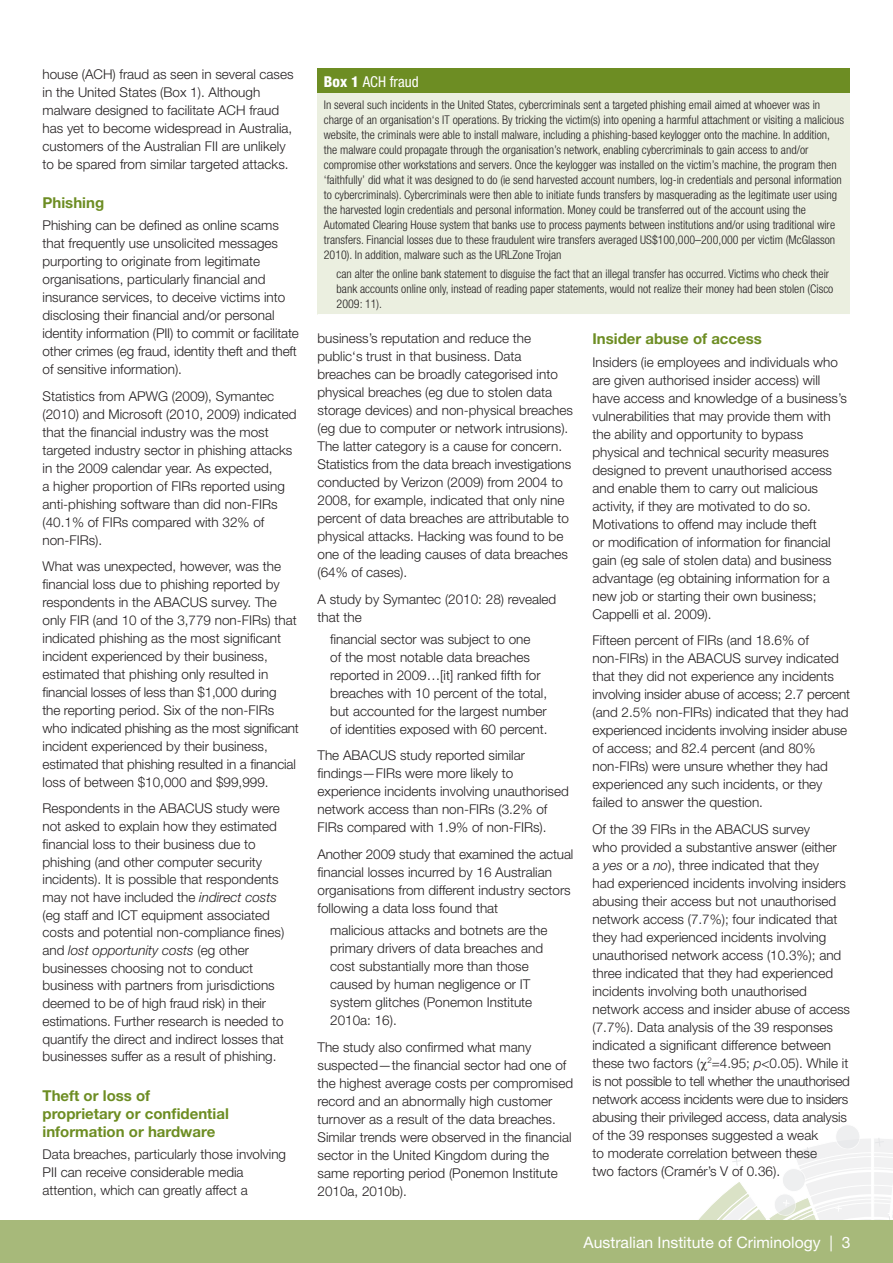
<style>
.page{position:relative;width:893px;height:1263px;background:#fff}
.page>*{position:absolute;margin:0;border:0;box-sizing:border-box;transform-origin:0 0}
.page_numbers{font:15.75px "Helvetica Neue LT";color:#fff}
.t1{font:700 15px/18px "Helvetica Neue LT";color:#6d8d23}
.Table_H1{font:condensed 15px "Helvetica Neue LT";color:#fff}
.body{font:300 13.5px/18px "Helvetica Neue LT";color:#231f20}
.body_before_bullet{font:300 13.5px/18px "Helvetica Neue LT";color:#231f20}
.Table_body{font:300 condensed 12px/15px "Helvetica Neue LT";color:#231f20}
.s1{font-style:italic}
.s2{font-weight:800}
</style>
<div class="page">
<svg style="left:661px;top:1125px;width:232px;height:95px"></svg>
<div style="left:0;top:1220px;width:893px;height:43px;background:#a7b97a"></div>
<div style="left:317px;top:68px;width:533px;height:25px;background:#6d8d23"></div>
<div style="left:317px;top:93px;width:533px;height:221px;background:#ebefe0"></div>
<p class="body" style="left:43px;top:65px;width:253px">house (ACH) fraud as seen in several cases in the United States (Box 1). Although malware designed to facilitate ACH fraud has yet to become widespread in Australia, customers of the Australian FII are unlikely to be spared from similar targeted attacks.</p>
<h2 class="t1" style="left:43px;top:193px;width:63px">Phishing</h2>
<p class="body" style="left:43px;top:216px;width:258px">Phishing can be defined as online scams that frequently use unsolicited messages purporting to originate from legitimate organisations, particularly financial and insurance services, to deceive victims into disclosing their financial and/or personal identity information (PII) to commit or facilitate other crimes (eg fraud, identity theft and theft of sensitive information).</p>
<p class="body" style="left:43px;top:387px;width:256px">Statistics from APWG (2009), Symantec (2010) and Microsoft (2010, 2009) indicated that the financial industry was the most targeted industry sector in phishing attacks in the 2009 calendar year. As expected,<br>a higher proportion of FIRs reported using anti-phishing software than did non-FIRs (40.1% of FIRs compared with 32% of non-FIRs).</p>
<p class="body" style="left:43px;top:557px;width:258px">What was unexpected, however, was the financial loss due to phishing reported by respondents in the ABACUS survey. The only FIR (and 10 of the 3,779 non-FIRs) that indicated phishing as the most significant incident experienced by their business, estimated that phishing only resulted in financial losses of less than $1,000 during<br>the reporting period. Six of the non-FIRs who indicated phishing as the most significant incident experienced by their business, estimated that phishing resulted in a financial loss of between $10,000 and $99,999.</p>
<p class="body" style="left:43px;top:799px;width:243px">Respondents in the ABACUS study were not asked to explain how they estimated financial loss to their business due to phishing (and other computer security incidents). It is possible that respondents may not have included the <span class="s1">indirect costs </span>(eg staff and ICT equipment associated costs and potential non-compliance fines) and <span class="s1">lost opportunity costs</span> (eg other businesses choosing not to conduct business with partners from jurisdictions deemed to be of high fraud risk) in their estimations. Further research is needed to quantify the direct and indirect losses that businesses suffer as a result of phishing.</p>
<h2 class="t1" style="left:43px;top:1086px;width:188px">Theft or loss of proprietary or confidential information or hardware</h2>
<p class="body" style="left:43px;top:1145px;width:245px">Data breaches, particularly those involving<br>PII can receive considerable media attention, which can greatly affect a</p>
<p class="Table_H1" style="left:324px;top:73px;width:96px"><span class="s2">Box 1</span> ACH fraud</p>
<p class="Table_body" style="left:324px;top:97px;width:522px">In several such incidents in the United States, cybercriminals sent a targeted phishing email aimed at whoever was in charge of an organisation‘s IT operations. By tricking the victim(s) into opening a harmful attachment or visiting a malicious website, the criminals were able to install malware, including a phishing-based keylogger onto the machine. In addition, the malware could propagate through the organisation’s network, enabling cybercriminals to gain access to and/or compromise other workstations and servers. Once the keylogger was installed on the victim’s machine, the program then ‘faithfully’ did what it was designed to do (ie send harvested account numbers, log-in credentials and personal information to cybercriminals). Cybercriminals were then able to initiate funds transfers by masquerading as the legitimate user using the harvested login credentials and personal information. Money could be transferred out of the account using the Automated Clearing House system that banks use to process payments between institutions and/or using traditional wire transfers. Financial losses due to these fraudulent wire transfers averaged US$100,000–200,000 per victim (McGlasson 2010). In addition, malware such as the URLZone Trojan</p>
<p class="Table_body" style="left:337px;top:266px;width:498px">can alter the online bank statement to disguise the fact that an illegal transfer has occurred. Victims who check their bank accounts online only, instead of reading paper statements, would not realize their money had been stolen (Cisco<br>2009: 11).</p>
<p class="body" style="left:317px;top:329px;width:257px">business’s reputation and reduce the public‘s trust in that business. Data breaches can be broadly categorised into physical breaches (eg due to stolen data storage devices) and non-physical breaches (eg due to computer or network intrusions).<br>The latter category is a cause for concern.<br>Statistics from the data breach investigations conducted by Verizon (2009) from 2004 to 2008, for example, indicated that only nine percent of data breaches are attributable to physical attacks. Hacking was found to be one of the leading causes of data breaches (64% of cases).</p>
<p class="body_before_bullet" style="left:317px;top:590px;width:240px">A study by Symantec (2010: 28) revealed that the</p>
<p class="body" style="left:330px;top:630px;width:219px">financial sector was subject to one<br>of the most notable data breaches reported in 2009…[it] ranked fifth for breaches with 10 percent of the total, but accounted for the largest number of identities exposed with 60 percent.</p>
<p class="body" style="left:317px;top:746px;width:253px">The ABACUS study reported similar findings—FIRs were more likely to experience incidents involving unauthorised network access than non-FIRs (3.2% of FIRs compared with 1.9% of non-FIRs).</p>
<p class="body_before_bullet" style="left:317px;top:845px;width:257px">Another 2009 study that examined the actual financial losses incurred by 16 Australian organisations from different industry sectors following a data loss found that</p>
<p class="body" style="left:330px;top:921px;width:219px">malicious attacks and botnets are the primary drivers of data breaches and cost substantially more than those caused by human negligence or IT system glitches (Ponemon Institute<br>2010a: 16).</p>
<p class="body" style="left:317px;top:1038px;width:257px">The study also confirmed what many suspected—the financial sector had one of the highest average costs per compromised record and an abnormally high customer turnover as a result of the data breaches.<br>Similar trends were observed in the financial sector in the United Kingdom during the same reporting period (Ponemon Institute 2010a, 2010b).</p>
<h2 class="t1" style="left:592px;top:330px;width:171px">Insider abuse of access</h2>
<p class="body" style="left:592px;top:352px;width:256px">Insiders (ie employees and individuals who are given authorised insider access) will have access and knowledge of a business’s vulnerabilities that may provide them with the ability and opportunity to bypass physical and technical security measures designed to prevent unauthorised access and enable them to carry out malicious activity, if they are motivated to do so.<br>Motivations to offend may include theft<br>or modification of information for financial gain (eg sale of stolen data) and business advantage (eg obtaining information for a new job or starting their own business; Cappelli et al. 2009).</p>
<p class="body" style="left:592px;top:631px;width:259px">Fifteen percent of FIRs (and 18.6% of non-FIRs) in the ABACUS survey indicated that they did not experience any incidents involving insider abuse of access; 2.7 percent (and 2.5% non-FIRs) indicated that they had experienced incidents involving insider abuse of access; and 82.4 percent (and 80% non-FIRs) were unsure whether they had experienced any such incidents, or they failed to answer the question.</p>
<p class="body" style="left:592px;top:819px;width:259px">Of the 39 FIRs in the ABACUS survey<br>who provided a substantive answer (either<br>a <span class="s1">yes</span> or a <span class="s1">no</span>), three indicated that they<br>had experienced incidents involving insiders abusing their access but not unauthorised network access (7.7%); four indicated that they had experienced incidents involving unauthorised network access (10.3%); and three indicated that they had experienced incidents involving both unauthorised network access and insider abuse of access (7.7%). Data analysis of the 39 responses indicated a significant difference between these two factors ( <sup>2</sup>=4.95; <span class="s1">p</span>&lt;0.05). While it is not possible to tell whether the unauthorised network access incidents were due to insiders abusing their privileged access, data analysis of the 39 responses suggested a weak<br>to moderate correlation between these<br>two factors (Cramér’s V of 0.36).</p>
<p class="page_numbers" style="left:583px;top:1233px;width:268px">Australian Institute of Criminology | 3</p>
</div>
